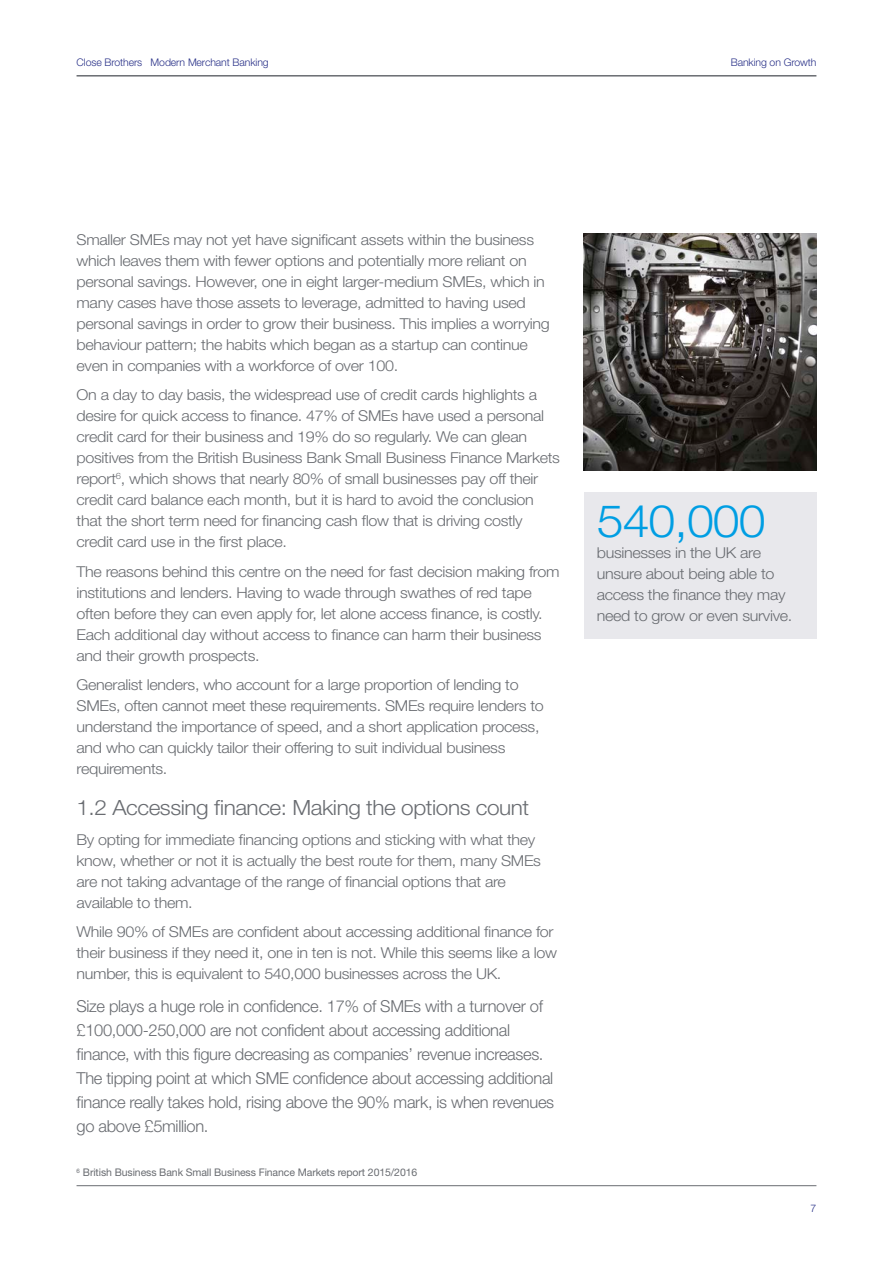
<style>
.page{position:relative;width:893px;height:1263px;background:#fff}
.page>*{position:absolute;margin:0;border:0;box-sizing:border-box;transform-origin:0 0}
.t1{font:300 45px "Helvetica Neue LT Std";letter-spacing:-.02em;color:#009ee3;scale:1.08 1}
.t2{font:300 21px "Helvetica Neue LT Std";letter-spacing:-.02em;color:#696c71;scale:1.08 1}
.t3{font:300 16.5px/24px "Helvetica Neue LT Std";letter-spacing:-.02em;color:#696c71}
.t4{font:300 15px/21px "Helvetica Neue LT Std";letter-spacing:-.02em;color:#696c71;scale:1.08 1}
.t5{font:10.5px "Helvetica Neue LT Std";letter-spacing:-.01em;color:#696c71}
.t6{font:300 10.5px "Helvetica Neue LT Std";letter-spacing:-.01em;color:#293188}
</style>
<div class="page">
<hr style="left:77px;top:75px;width:739px;height:2px;background:#696c71">
<hr style="left:77px;top:1185px;width:739px;height:1px;background:#696c71">
<div style="left:584px;top:492px;width:232px;height:146px;background:#e8e8ec"></div>
<img style="left:584px;top:234px;width:232px;height:236px">
<p class="t6" style="left:77px;top:56px;width:194px">Close Brothers Modern Merchant Banking</p>
<p class="t6" style="left:731px;top:56px;width:87px">Banking on Growth</p>
<p class="t4" style="left:77px;top:228px;width:440px">Smaller SMEs may not yet have significant assets within the business which leaves them with fewer options and potentially more reliant on personal savings. However, one in eight larger-medium SMEs, which in many cases have those assets to leverage, admitted to having used personal savings in order to grow their business. This implies a worrying behaviour pattern; the habits which began as a startup can continue even in companies with a workforce of over 100.</p>
<p class="t4" style="left:77px;top:384px;width:449px">On a day to day basis, the widespread use of credit cards highlights a desire for quick access to finance. 47% of SMEs have used a personal credit card for their business and 19% do so regularly. We can glean positives from the British Business Bank Small Business Finance Markets report<sup>6</sup>, which shows that nearly 80% of small businesses pay off their credit card balance each month, but it is hard to avoid the conclusion that the short term need for financing cash flow that is driving costly credit card use in the first place.</p>
<p class="t4" style="left:77px;top:560px;width:449px">The reasons behind this centre on the need for fast decision making from institutions and lenders. Having to wade through swathes of red tape often before they can even apply for, let alone access finance, is costly.<br>Each additional day without access to finance can harm their business and their growth prospects.</p>
<p class="t4" style="left:77px;top:674px;width:434px">Generalist lenders, who account for a large proportion of lending to SMEs, often cannot meet these requirements. SMEs require lenders to understand the importance of speed, and a short application process, and who can quickly tailor their offering to suit individual business requirements.</p>
<h2 class="t2" style="left:77px;top:795px;width:421px">1.2 Accessing finance: Making the options count</h2>
<p class="t4" style="left:77px;top:828px;width:432px">By opting for immediate financing options and sticking with what they know, whether or not it is actually the best route for them, many SMEs are not taking advantage of the range of financial options that are available to them.</p>
<p class="t4" style="left:77px;top:921px;width:446px">While 90% of SMEs are confident about accessing additional finance for their business if they need it, one in ten is not. While this seems like a low number, this is equivalent to 540,000 businesses across the UK.</p>
<p class="t3" style="left:77px;top:993px;width:479px">Size plays a huge role in confidence. 17% of SMEs with a turnover of £100,000-250,000 are not confident about accessing additional finance, with this figure decreasing as companies’ revenue increases.<br>The tipping point at which SME confidence about accessing additional finance really takes hold, rising above the 90% mark, is when revenues go above £5million.</p>
<p class="t5" style="left:77px;top:1166px;width:342px"><sup>6</sup> British Business Bank Small Business Finance Markets report 2015/2016</p>
<h1 class="t1" style="left:597px;top:494px;width:158px">540,000</h1>
<p class="t4" style="left:597px;top:542px;width:183px">businesses in the UK are unsure about being able to access the finance they may need to grow or even survive.</p>
<p class="t6" style="left:811px;top:1202px;width:7px">7</p>
</div>
